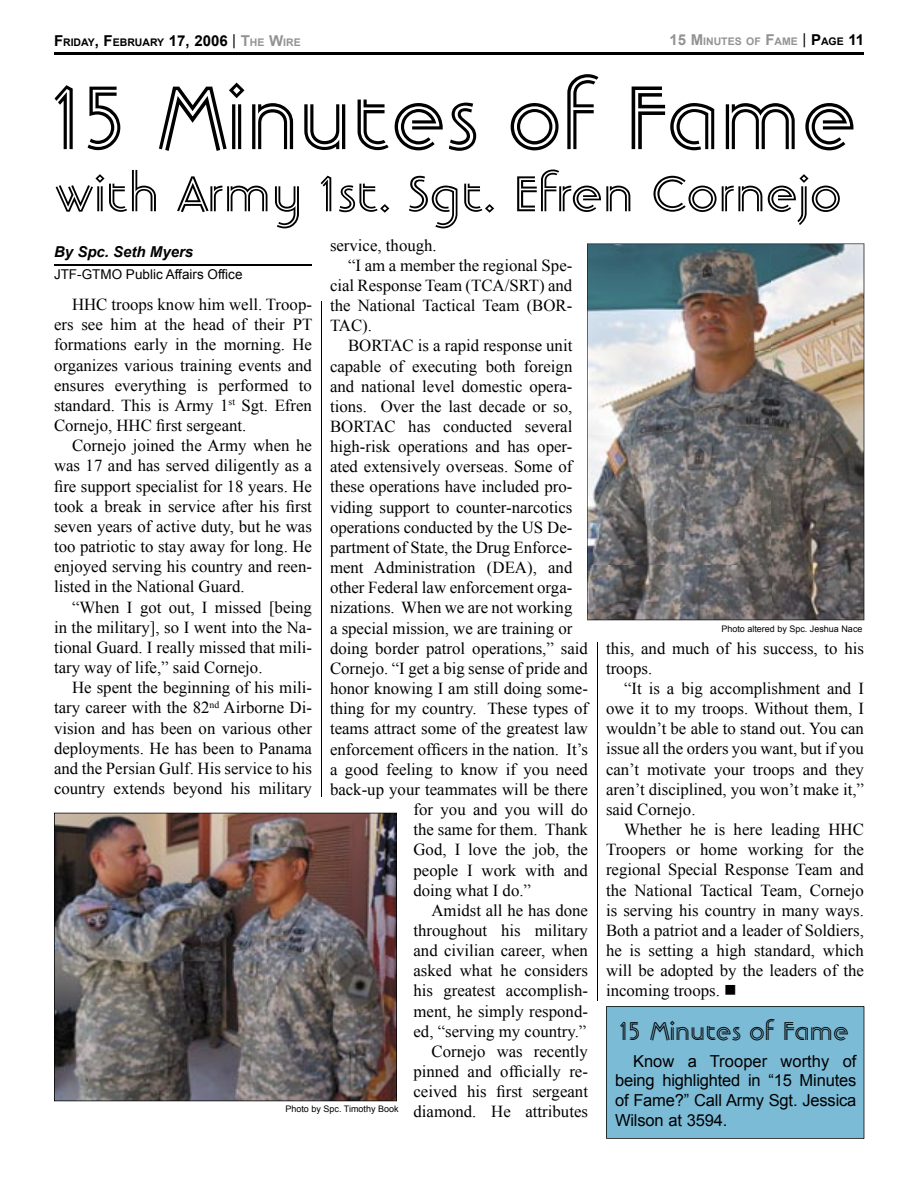
<style>
.page{position:relative;width:918px;height:1188px;background:#fff}
.page>*{position:absolute;margin:0;border:0;box-sizing:border-box;transform-origin:0 0}
.t1{font:700 105px "Banjoman Open";color:#000}
.t2{font:700 58.5px "Banjoman Open";color:#000;scale:1.05 1}
.t3{font:700 30px "Banjoman Open";color:#000}
.t4{font:16.8px/20.1px "Times New Roman";color:#000;text-align:justify}
.t5{font:16.5px/20px "Arial";letter-spacing:-.01em;color:#000;text-align:justify}
.t6{font:italic 700 15px "Arial";color:#000}
.t7{font:13.5px "Arial";color:#000}
.t8{font:700 10.5px "Arial";color:#000}
.t9{font:700 10.5px "Arial";color:#939393}
.t10{font:9px "Arial";color:#000}
.s1{font-size:15px}
.s2{font-weight:400;font-size:15px}
.s3{font-size:15px;color:#939393}
.s4{color:#939393}
.s5{font-weight:400;font-size:15px;color:#000}
.s6{font-size:15px;color:#000}
.s7{color:#000}
</style>
<div class="page">
<hr style="left:54px;top:53px;width:810px;height:2px;background:#000">
<hr style="left:54px;top:52px;width:810px;height:2px;background:#000">
<div style="left:606px;top:1006px;width:258px;height:133px;background:#7bbbd6"></div>
<hr style="left:54px;top:264px;width:258px;height:2px;background:#000">
<img style="left:54px;top:813px;width:343px;height:288px">
<img style="left:587px;top:243px;width:277px;height:323px">
<img style="left:587px;top:244px;width:277px;height:54px">
<img style="left:587px;top:297px;width:47px;height:323px">
<img style="left:818px;top:297px;width:46px;height:323px">
<img style="left:633px;top:566px;width:185px;height:54px">
<hr style="left:321px;top:301px;width:1px;height:495px;background:#000">
<hr style="left:597px;top:643px;width:1px;height:358px;background:#000">
<p class="t8" style="left:54px;top:36px;width:248px"><span class="s1">F</span>RIDAY<span class="s1">, F</span>EBRUARY <span class="s1">17, 2006</span> <span class="s2">|</span> <span class="s3">T</span><span class="s4">HE</span> <span class="s3">W</span><span class="s4">IRE</span></p>
<p class="t9" style="left:669px;top:35px;width:196px"><span class="s1">15 M</span>INUTES OF <span class="s1">F</span>AME <span class="s5">|</span> <span class="s6">P</span><span class="s7">AGE</span> <span class="s6">11</span></p>
<h1 class="t1" style="left:54px;top:51px;width:805px">15 Minutes of Fame</h1>
<h2 class="t2" style="left:56px;top:157px;width:751px">with Army 1st. Sgt. Efren Cornejo</h2>
<p class="t6" style="left:54px;top:241px;width:141px">By Spc. Seth Myers</p>
<p class="t7" style="left:54px;top:266px;width:190px">JTF-GTMO Public Affairs Office</p>
<p class="t4" style="left:54px;top:294px;width:260px;text-indent:18px">HHC troops know him well. Troop&shy;ers see him at the head of their PT formations early in the morning. He organizes various training events and ensures everything is performed to standard. This is Army 1<sup>st</sup> Sgt. Efren Cornejo, HHC first sergeant.</p>
<p class="t4" style="left:54px;top:435px;width:260px;text-indent:18px">Cornejo joined the Army when he was 17 and has served diligently as a fire support specialist for 18 years. He took a break in service after his first seven years of active duty, but he was too patriotic to stay away for long. He enjoyed serving his country and reen&shy;listed in the National Guard.</p>
<p class="t4" style="left:54px;top:597px;width:259px;text-indent:18px">“When I got out, I missed [being in the military], so I went into the Na&shy;tional Guard. I really missed that mili&shy;tary way of life,” said Cornejo.</p>
<p class="t4" style="left:54px;top:677px;width:260px;text-indent:18px">He spent the beginning of his mili&shy;tary career with the 82<sup>nd</sup> Airborne Di&shy;vision and has been on various other deployments. He has been to Panama and the Persian Gulf. His service to his country extends beyond his military</p>
<p class="t4" style="left:330px;top:235px;width:108px">service, though.</p>
<p class="t4" style="left:348px;top:255px;width:226px">“I am a member the regional Spe-</p>
<p class="t4" style="left:330px;top:275px;width:244px">cial Response Team (TCA/SRT) and</p>
<p class="t4" style="left:330px;top:295px;width:244px">the National Tactical Team (BOR-</p>
<p class="t4" style="left:330px;top:315px;width:44px">TAC).</p>
<p class="t4" style="left:348px;top:335px;width:226px">BORTAC is a rapid response unit</p>
<p class="t4" style="left:330px;top:356px;width:244px">capable of executing both foreign</p>
<p class="t4" style="left:330px;top:376px;width:244px">and national level domestic opera-</p>
<p class="t4" style="left:330px;top:396px;width:244px">tions. Over the last decade or so,</p>
<p class="t4" style="left:330px;top:416px;width:244px">BORTAC has conducted several</p>
<p class="t4" style="left:330px;top:436px;width:244px">high-risk operations and has oper-</p>
<p class="t4" style="left:330px;top:456px;width:244px">ated extensively overseas. Some of</p>
<p class="t4" style="left:330px;top:477px;width:244px">these operations have included pro-</p>
<p class="t4" style="left:330px;top:497px;width:244px">viding support to counter-narcotics</p>
<p class="t4" style="left:330px;top:517px;width:244px">operations conducted by the US De-</p>
<p class="t4" style="left:330px;top:537px;width:244px">partment of State, the Drug Enforce-</p>
<p class="t4" style="left:330px;top:557px;width:244px">ment Administration (DEA), and</p>
<p class="t4" style="left:330px;top:577px;width:244px">other Federal law enforcement orga-</p>
<p class="t4" style="left:330px;top:597px;width:244px">nizations. When we are not working</p>
<p class="t4" style="left:330px;top:618px;width:244px">a special mission, we are training or</p>
<p class="t4" style="left:330px;top:638px;width:259px">doing border patrol operations,” said</p>
<p class="t4" style="left:330px;top:658px;width:259px">Cornejo. “I get a big sense of pride and</p>
<p class="t4" style="left:330px;top:678px;width:259px">honor knowing I am still doing some-</p>
<p class="t4" style="left:330px;top:698px;width:259px">thing for my country. These types of</p>
<p class="t4" style="left:330px;top:718px;width:259px">teams attract some of the greatest law</p>
<p class="t4" style="left:330px;top:739px;width:259px">enforcement officers in the nation. It’s</p>
<p class="t4" style="left:330px;top:759px;width:259px">a good feeling to know if you need</p>
<p class="t4" style="left:330px;top:779px;width:260px">back-up your teammates will be there</p>
<p class="t4" style="left:414px;top:799px;width:176px">for you and you will do</p>
<p class="t4" style="left:414px;top:819px;width:176px">the same for them. Thank</p>
<p class="t4" style="left:414px;top:839px;width:176px">God, I love the job, the</p>
<p class="t4" style="left:414px;top:860px;width:176px">people I work with and</p>
<p class="t4" style="left:414px;top:880px;width:119px">doing what I do.”</p>
<p class="t4" style="left:432px;top:900px;width:158px">Amidst all he has done</p>
<p class="t4" style="left:414px;top:920px;width:176px">throughout his military</p>
<p class="t4" style="left:414px;top:940px;width:176px">and civilian career, when</p>
<p class="t4" style="left:414px;top:960px;width:176px">asked what he considers</p>
<p class="t4" style="left:414px;top:981px;width:176px">his greatest accomplish-</p>
<p class="t4" style="left:414px;top:1001px;width:176px">ment, he simply respond-</p>
<p class="t4" style="left:414px;top:1021px;width:174px">ed, “serving my country.”</p>
<p class="t4" style="left:432px;top:1041px;width:158px">Cornejo was recently</p>
<p class="t4" style="left:414px;top:1061px;width:176px">pinned and officially re-</p>
<p class="t4" style="left:414px;top:1081px;width:176px">ceived his first sergeant</p>
<p class="t4" style="left:414px;top:1101px;width:176px">diamond. He attributes</p>
<p class="t10" style="left:721px;top:623px;width:143px">Photo altered by Spc. Jeshua Nace</p>
<p class="t4" style="left:606px;top:638px;width:259px">this, and much of his success, to his troops.</p>
<p class="t4" style="left:606px;top:678px;width:260px;text-indent:18px">“It is a big accomplishment and I owe it to my troops. Without them, I wouldn’t be able to stand out. You can issue all the orders you want, but if you can’t motivate your troops and they aren’t disciplined, you won’t make it,” said Cornejo.</p>
<p class="t4" style="left:606px;top:819px;width:260px;text-indent:18px">Whether he is here leading HHC Troopers or home working for the regional Special Response Team and the National Tactical Team, Cornejo is serving his country in many ways.<br>Both a patriot and a leader of Soldiers, he is setting a high standard, which will be adopted by the leaders of the incoming troops. ■</p>
<h3 class="t3" style="left:620px;top:1012px;width:231px">15 Minutes of Fame</h3>
<p class="t5" style="left:615px;top:1051px;width:243px;text-indent:18px">Know a Trooper worthy of being highlighted in “15 Minutes of Fame?” Call Army Sgt. Jessica Wilson at 3594.</p>
<p class="t10" style="left:285px;top:1102px;width:115px">Photo by Spc. Timothy Book</p>
</div>
